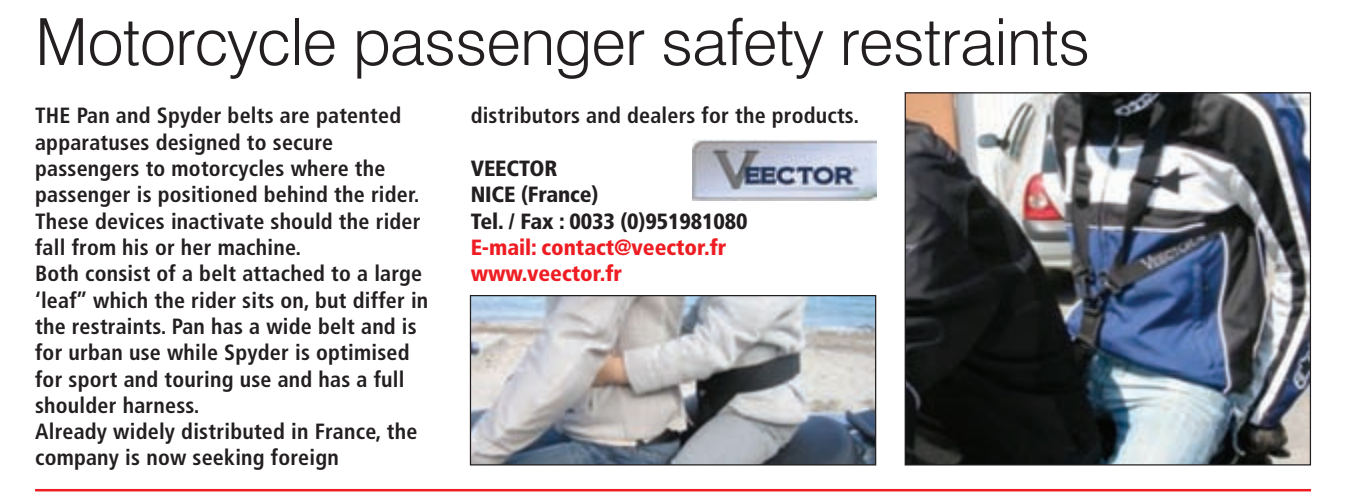
<style>
.page{position:relative;width:1363px;height:503px;background:#fff}
.page>*{position:absolute;margin:0;border:0;box-sizing:border-box;transform-origin:0 0}
.t1{font:300 65px "Swiss 721 BT";letter-spacing:-.01em;color:#231f20}
.t2{font:700 condensed 22px/26.2px "Frutiger";letter-spacing:.01em;color:#231f20}
.t3{font:900 condensed 22px/26.2px "Frutiger";letter-spacing:-.005em;color:#231f20}
.t4{font:900 condensed 22px/26.2px "Frutiger";letter-spacing:-.005em;color:#ee1d23}
</style>
<div class="page">
<hr style="left:35px;top:488px;width:1276px;height:3px;background:#ee1d23">
<img style="left:472px;top:297px;width:402px;height:166px">
<div style="left:470px;top:295px;width:406px;height:170px;border:1px solid #231f20"></div>
<img style="left:906px;top:94px;width:403px;height:369px">
<div style="left:904px;top:92px;width:407px;height:373px;border:1px solid #231f20"></div>
<img style="left:693px;top:139px;width:183px;height:61px">
<h1 class="t1" style="left:35px;top:18px;width:1056px">Motorcycle passenger safety restraints</h1>
<p class="t2" style="left:35px;top:104px;width:395px">THE Pan and Spyder belts are patented apparatuses designed to secure passengers to motorcycles where the passenger is positioned behind the rider.<br>These devices inactivate should the rider fall from his or her machine.<br>Both consist of a belt attached to a large ‘leaf’’ which the rider sits on, but differ in the restraints. Pan has a wide belt and is for urban use while Spyder is optimised for sport and touring use and has a full shoulder harness.<br>Already widely distributed in France, the company is now seeking foreign</p>
<p class="t2" style="left:471px;top:104px;width:390px">distributors and dealers for the products.</p>
<p class="t3" style="left:471px;top:157px;width:278px">VEECTOR<br>NICE (France)<br>Tel. / Fax : 0033 (0)951981080</p>
<p class="t4" style="left:471px;top:236px;width:257px">E-mail: contact@veector.fr www.veector.fr</p>
</div>
